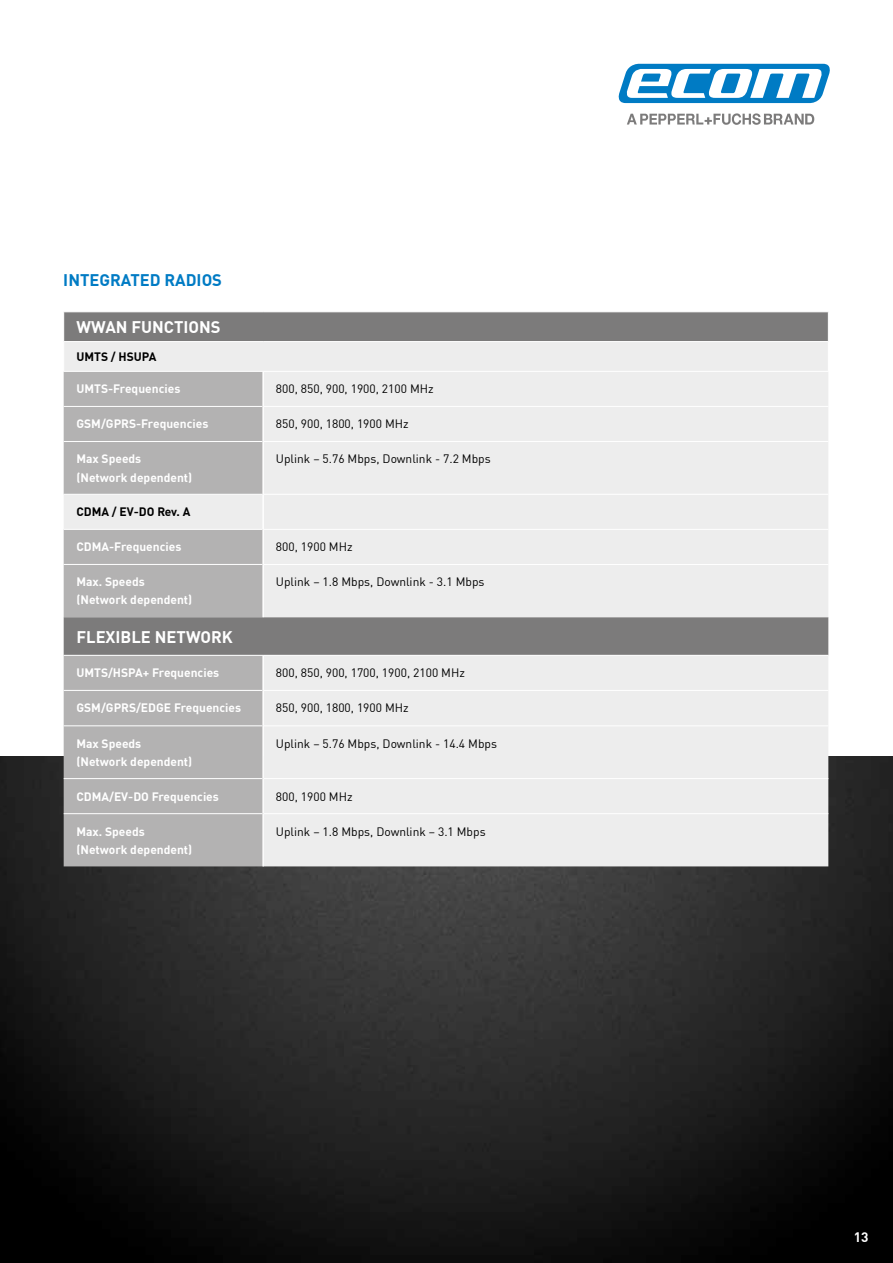
<style>
.page{position:relative;width:893px;height:1263px;background:#fff}
.page>*{position:absolute;margin:0;border:0;box-sizing:border-box;transform-origin:0 0}
.t1{font:700 16.5px "DIN Offc";color:#fff}
.t2{font:700 16.5px "DIN Offc";color:#007bc4}
.t3{font:700 13.5px "DIN Offc";color:#fff}
.t4{font:12px "DIN Offc";color:#000}
.t5{font:700 12px/18px "DIN Offc";color:#fff}
.t6{font:700 12px "DIN Offc";color:#000}
</style>
<div class="page">
<img style="left:0;top:756px;width:893px;height:507px">
<svg style="left:619px;top:64px;width:211px;height:39px"></svg>
<svg style="left:627px;top:113px;width:187px;height:12px"></svg>
<div style="left:64px;top:312px;width:764px;height:29px;background:#7c7b7b"></div>
<div style="left:64px;top:342px;width:764px;height:29px;background:#ededed"></div>
<svg style="left:64px;top:372px;width:199px;height:494px;fill:#b3b2b2"></svg>
<svg style="left:263px;top:372px;width:565px;height:494px;fill:#ededed"></svg>
<hr style="left:264px;top:406px;width:564px;height:1px;background:#fff">
<hr style="left:264px;top:441px;width:564px;height:1px;background:#fff">
<hr style="left:264px;top:494px;width:564px;height:1px;background:#fff">
<hr style="left:264px;top:529px;width:564px;height:1px;background:#fff">
<hr style="left:264px;top:564px;width:564px;height:1px;background:#fff">
<hr style="left:263px;top:655px;width:565px;height:1px;background:#fff">
<hr style="left:264px;top:690px;width:564px;height:1px;background:#fff">
<hr style="left:264px;top:725px;width:564px;height:1px;background:#fff">
<hr style="left:264px;top:778px;width:564px;height:1px;background:#fff">
<hr style="left:264px;top:813px;width:564px;height:1px;background:#fff">
<hr style="left:64px;top:406px;width:198px;height:1px;background:#fff">
<hr style="left:64px;top:441px;width:198px;height:1px;background:#fff">
<hr style="left:64px;top:494px;width:198px;height:1px;background:#fff">
<hr style="left:64px;top:529px;width:198px;height:1px;background:#fff">
<hr style="left:64px;top:564px;width:198px;height:1px;background:#fff">
<hr style="left:64px;top:655px;width:199px;height:1px;background:#fff">
<hr style="left:64px;top:690px;width:198px;height:1px;background:#fff">
<hr style="left:64px;top:725px;width:198px;height:1px;background:#fff">
<hr style="left:64px;top:778px;width:198px;height:1px;background:#fff">
<hr style="left:64px;top:813px;width:198px;height:1px;background:#fff">
<hr style="left:262px;top:372px;width:2px;height:34px;background:#fff">
<hr style="left:262px;top:406px;width:2px;height:35px;background:#fff">
<hr style="left:262px;top:441px;width:2px;height:53px;background:#fff">
<hr style="left:262px;top:494px;width:2px;height:35px;background:#fff">
<hr style="left:262px;top:529px;width:2px;height:35px;background:#fff">
<hr style="left:262px;top:564px;width:2px;height:53px;background:#fff">
<hr style="left:262px;top:656px;width:2px;height:34px;background:#fff">
<hr style="left:262px;top:690px;width:2px;height:36px;background:#fff">
<hr style="left:262px;top:726px;width:2px;height:52px;background:#fff">
<hr style="left:262px;top:778px;width:2px;height:36px;background:#fff">
<hr style="left:262px;top:814px;width:2px;height:52px;background:#fff">
<h1 class="t2" style="left:63px;top:269px;width:160px">INTEGRATED RADIOS</h1>
<h1 class="t1" style="left:76px;top:316px;width:146px">WWAN FUNCTIONS</h1>
<p class="t6" style="left:76px;top:349px;width:82px">UMTS / HSUPA</p>
<p class="t5" style="left:76px;top:379px;width:105px">UMTS-Frequencies</p>
<p class="t4" style="left:276px;top:381px;width:159px">800, 850, 900, 1900, 2100 MHz</p>
<p class="t5" style="left:76px;top:414px;width:133px">GSM/GPRS-Frequencies</p>
<p class="t4" style="left:276px;top:416px;width:134px">850, 900, 1800, 1900 MHz</p>
<p class="t5" style="left:76px;top:450px;width:117px">Max Speeds (Network dependent)</p>
<p class="t4" style="left:276px;top:452px;width:216px">Uplink – 5.76 Mbps, Downlink - 7.2 Mbps</p>
<p class="t6" style="left:76px;top:504px;width:116px">CDMA / EV-DO Rev. A</p>
<p class="t5" style="left:76px;top:537px;width:106px">CDMA-Frequencies</p>
<p class="t4" style="left:276px;top:539px;width:78px">800, 1900 MHz</p>
<p class="t5" style="left:76px;top:572px;width:117px">Max. Speeds (Network dependent)</p>
<p class="t4" style="left:276px;top:574px;width:210px">Uplink – 1.8 Mbps, Downlink - 3.1 Mbps</p>
<h1 class="t1" style="left:76px;top:626px;width:158px">FLEXIBLE NETWORK</h1>
<p class="t5" style="left:76px;top:663px;width:144px">UMTS/HSPA+ Frequencies</p>
<p class="t4" style="left:276px;top:665px;width:190px">800, 850, 900, 1700, 1900, 2100 MHz</p>
<p class="t5" style="left:76px;top:698px;width:166px">GSM/GPRS/EDGE Frequencies</p>
<p class="t4" style="left:276px;top:700px;width:134px">850, 900, 1800, 1900 MHz</p>
<p class="t5" style="left:76px;top:734px;width:117px">Max Speeds (Network dependent)</p>
<p class="t4" style="left:276px;top:736px;width:223px">Uplink – 5.76 Mbps, Downlink - 14.4 Mbps</p>
<p class="t5" style="left:76px;top:787px;width:144px">CDMA/EV-DO Frequencies</p>
<p class="t4" style="left:276px;top:789px;width:78px">800, 1900 MHz</p>
<p class="t5" style="left:76px;top:822px;width:117px">Max. Speeds (Network dependent)</p>
<p class="t4" style="left:276px;top:824px;width:211px">Uplink – 1.8 Mbps, Downlink – 3.1 Mbps</p>
<p class="t3" style="left:854px;top:1228px;width:16px">13</p>
</div>
